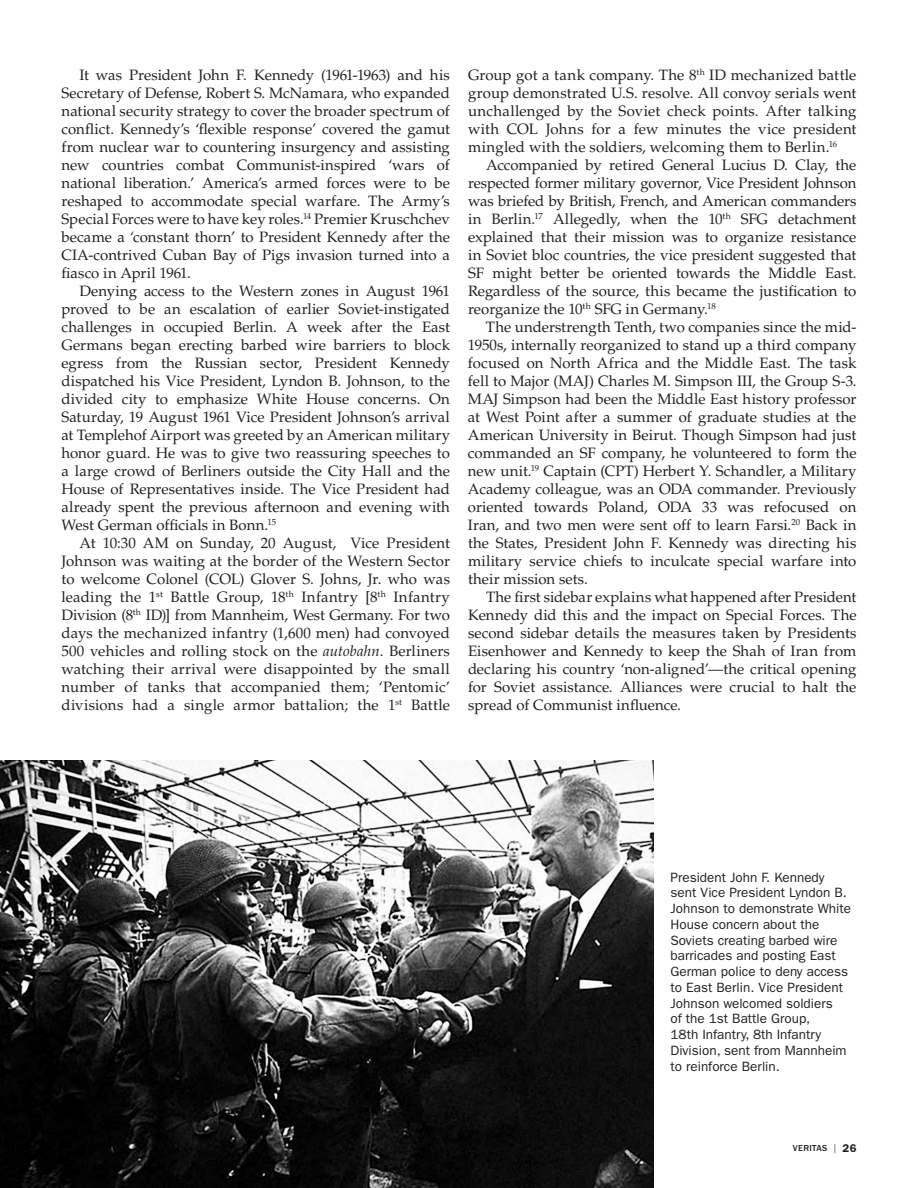
<style>
.page{position:relative;width:918px;height:1188px;background:#fff}
.page>*{position:absolute;margin:0;border:0;box-sizing:border-box;transform-origin:0 0}
.Body_Text{font:15px/18px "Palatino LT Std";letter-spacing:.005em;color:#231f20;text-align:justify}
.t1{font:13.5px/15.8px "ITC Franklin Gothic Std";color:#231f20}
.t2{font:500 9px "ITC Franklin Gothic Std";letter-spacing:.04em;color:#231f20}
.s1{font-style:italic}
.s2{font-weight:400}
.s3{font-weight:600;font-size:11.25px}
</style>
<div class="page">
<img style="left:0;top:761px;width:653px;height:427px">
<p class="Body_Text" style="left:61px;top:66px;width:390px;text-indent:18px">It was President John F. Kennedy (1961-1963) and his Secretary of Defense, Robert S. McNamara, who expanded national security strategy to cover the broader spectrum of conflict. Kennedy’s ‘flexible response’ covered the gamut from nuclear war to countering insurgency and assisting new countries combat Communist-inspired ‘wars of national liberation.’ America’s armed forces were to be reshaped to accommodate special warfare. The Army’s Special Forces were to have key roles.<sup>14</sup> Premier Kruschchev became a ‘constant thorn’ to President Kennedy after the CIA-contrived Cuban Bay of Pigs invasion turned into a fiasco in April 1961.</p>
<p class="Body_Text" style="left:61px;top:282px;width:390px;text-indent:18px">Denying access to the Western zones in August 1961 proved to be an escalation of earlier Soviet-instigated challenges in occupied Berlin. A week after the East Germans began erecting barbed wire barriers to block egress from the Russian sector, President Kennedy dispatched his Vice President, Lyndon B. Johnson, to the divided city to emphasize White House concerns. On Saturday, 19 August 1961 Vice President Johnson’s arrival at Templehof Airport was greeted by an American military honor guard. He was to give two reassuring speeches to a large crowd of Berliners outside the City Hall and the House of Representatives inside. The Vice President had already spent the previous afternoon and evening with West German officials in Bonn.<sup>15</sup></p>
<p class="Body_Text" style="left:61px;top:534px;width:390px;text-indent:18px">At 10:30 AM on Sunday, 20 August, Vice President Johnson was waiting at the border of the Western Sector to welcome Colonel (COL) Glover S. Johns, Jr. who was leading the 1<sup>st</sup> Battle Group, 18<sup>th</sup> Infantry [8<sup>th</sup> Infantry Division (8<sup>th</sup> ID)] from Mannheim, West Germany. For two days the mechanized infantry (1,600 men) had convoyed 500 vehicles and rolling stock on the <span class="s1">autobahn</span>. Berliners watching their arrival were disappointed by the small number of tanks that accompanied them; ‘Pentomic’ divisions had a single armor battalion; the 1<sup>st</sup> Battle</p>
<p class="Body_Text" style="left:468px;top:66px;width:390px">Group got a tank company. The 8<sup>th</sup> ID mechanized battle group demonstrated U.S. resolve. All convoy serials went unchallenged by the Soviet check points. After talking with COL Johns for a few minutes the vice president mingled with the soldiers, welcoming them to Berlin.<sup>16</sup></p>
<p class="Body_Text" style="left:468px;top:156px;width:390px;text-indent:18px">Accompanied by retired General Lucius D. Clay, the respected former military governor, Vice President Johnson was briefed by British, French, and American commanders in Berlin.<sup>17</sup> Allegedly, when the 10<sup>th</sup> SFG detachment explained that their mission was to organize resistance in Soviet bloc countries, the vice president suggested that SF might better be oriented towards the Middle East.<br>Regardless of the source, this became the justification to reorganize the 10<sup>th</sup> SFG in Germany.<sup>18</sup></p>
<p class="Body_Text" style="left:468px;top:318px;width:390px;text-indent:18px">The understrength Tenth, two companies since the mid-1950s, internally reorganized to stand up a third company focused on North Africa and the Middle East. The task fell to Major (MAJ) Charles M. Simpson III, the Group S-3.<br>MAJ Simpson had been the Middle East history professor at West Point after a summer of graduate studies at the American University in Beirut. Though Simpson had just commanded an SF company, he volunteered to form the new unit.<sup>19</sup> Captain (CPT) Herbert Y. Schandler, a Military Academy colleague, was an ODA commander. Previously oriented towards Poland, ODA 33 was refocused on Iran, and two men were sent off to learn Farsi.<sup>20</sup> Back in the States, President John F. Kennedy was directing his military service chiefs to inculcate special warfare into their mission sets.</p>
<p class="Body_Text" style="left:468px;top:588px;width:390px;text-indent:18px">The first sidebar explains what happened after President Kennedy did this and the impact on Special Forces. The second sidebar details the measures taken by Presidents Eisenhower and Kennedy to keep the Shah of Iran from declaring his country ‘non-aligned’—the critical opening for Soviet assistance. Alliances were crucial to halt the spread of Communist influence.</p>
<p class="t1" style="left:670px;top:869px;width:182px">President John F. Kennedy sent Vice President Lyndon B.<br>Johnson to demonstrate White<br>House concern about the<br>Soviets creating barbed wire barricades and posting East<br>German police to deny access to East Berlin. Vice President<br>Johnson welcomed soldiers<br>of the 1st Battle Group,<br>18th Infantry, 8th Infantry<br>Division, sent from Mannheim to reinforce Berlin.</p>
<p class="t2" style="left:793px;top:1143px;width:65px">VERITAS <span class="s2">|</span> <span class="s3">26</span></p>
</div>
